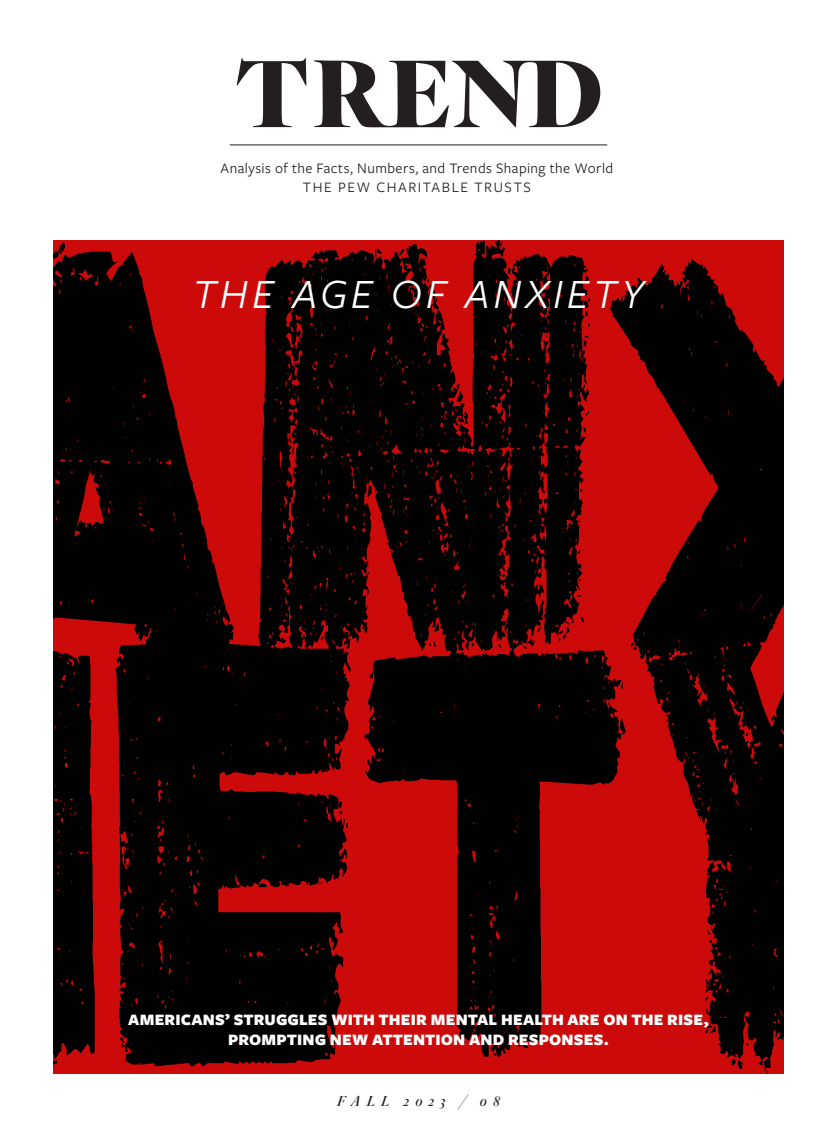
<style>
.page{position:relative;width:837px;height:1128px;background:#fff}
.page>*{position:absolute;margin:0;border:0;box-sizing:border-box;transform-origin:0 0}
.Theme_title{font:italic 43.2px "Freight Sans Pro";letter-spacing:.09em;color:#fff}
.Small_CAPS_Section_header{font:900 16.5px/19.8px "Freight Sans Pro";letter-spacing:.01em;color:#fff;text-align:center}
.Tagline{font:15px "Freight Sans Pro";letter-spacing:.035em;color:#231f20}
.Tagline-2{font:15px "Freight Sans Pro";letter-spacing:.105em;color:#231f20}
.Contents_Header_Date{font:italic 500 15px "Quarto";letter-spacing:.41em;color:#231f20}
</style>
<div class="page">
<img style="left:54px;top:241px;width:729px;height:832px">
<svg style="left:237px;top:58px;width:69px;height:69px"></svg>
<svg style="left:314px;top:60px;width:286px;height:67px"></svg>
<hr style="left:230px;top:145px;width:377px;height:1px;background:#231f20">
<p class="Tagline" style="left:221px;top:158px;width:394px">Analysis of the Facts, Numbers, and Trends Shaping the World</p>
<p class="Tagline-2" style="left:303px;top:177px;width:229px">THE PEW CHARITABLE TRUSTS</p>
<p class="Theme_title" style="left:193px;top:266px;width:453px">THE AGE OF ANXIETY</p>
<p class="Small_CAPS_Section_header" style="left:128px;top:1008px;width:582px">AMERICANS’ STRUGGLES WITH THEIR MENTAL HEALTH ARE ON THE RISE,<br>PROMPTING NEW ATTENTION AND RESPONSES.</p>
<p class="Contents_Header_Date" style="left:337px;top:1090px;width:164px">FALL 2023 / 08</p>
</div>
